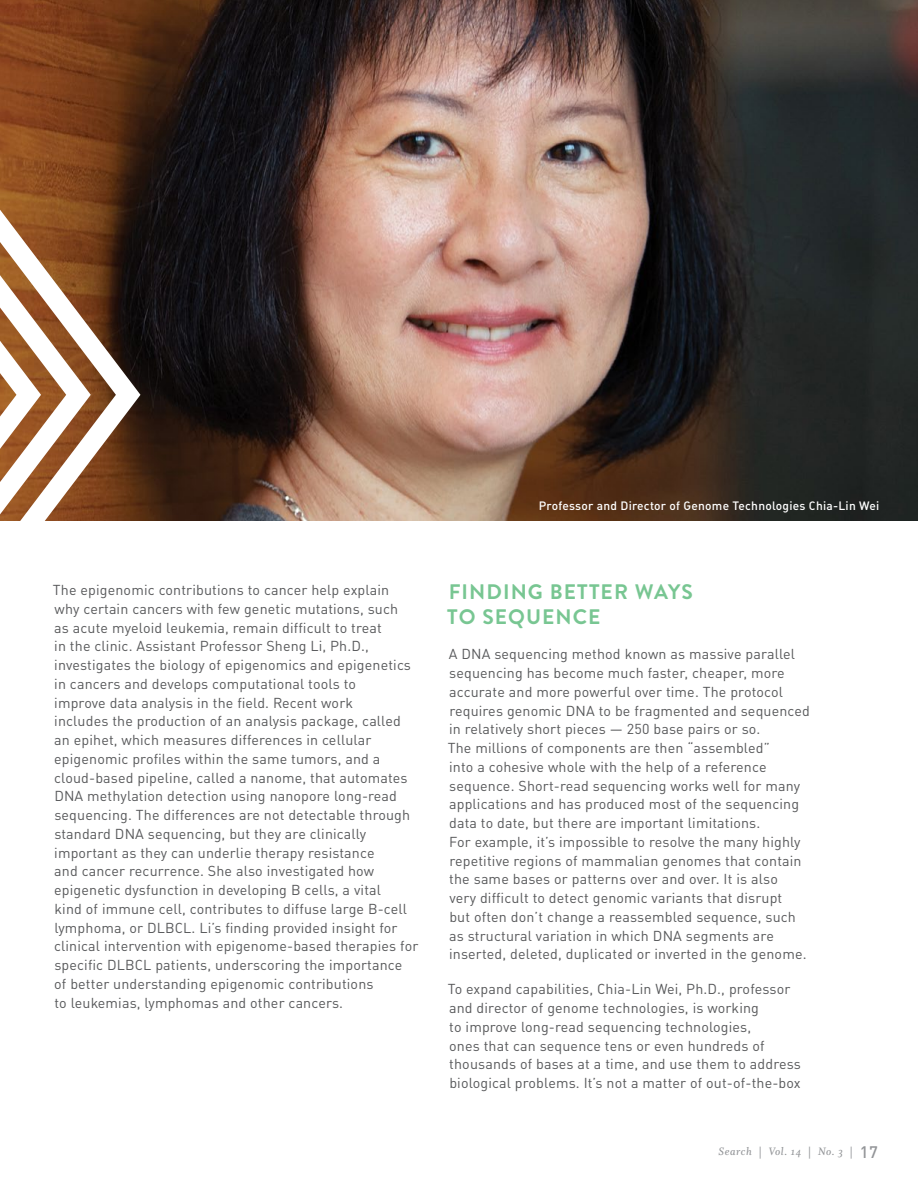
<style>
.page{position:relative;width:918px;height:1188px;background:#fff}
.page>*{position:absolute;margin:0;border:0;box-sizing:border-box;transform-origin:0 0}
.t1{font:700 21px/25.5px "Brandon Grotesque";letter-spacing:.05em;color:#78c692}
.t2{font:14.25px/18.8px "DINOT";letter-spacing:.01em;color:#58595b}
.t3{font:500 12px "DINOT";letter-spacing:.02em;color:#fff}
.t4{font:12px "Whitman Semibold Italic Os F";letter-spacing:.05em;color:#939598}
.s1{font-family:"DINOT";font-weight:500;font-size:16.5px}
</style>
<div class="page">
<img style="left:0;top:0;width:918px;height:521px">
<svg style="left:0;top:210px;width:140px;height:311px"></svg>
<p class="t3" style="left:539px;top:498px;width:342px">Professor and Director of Genome Technologies Chia-Lin Wei</p>
<p class="t2" style="left:53px;top:580px;width:367px">The epigenomic contributions to cancer help explain<br>why certain cancers with few genetic mutations, such<br>as acute myeloid leukemia, remain difficult to treat<br>in the clinic. Assistant Professor Sheng Li, Ph.D., investigates the biology of epigenomics and epigenetics in cancers and develops computational tools to<br>improve data analysis in the field. Recent work<br>includes the production of an analysis package, called an epihet, which measures differences in cellular epigenomic profiles within the same tumors, and a cloud‑based pipeline, called a nanome, that automates DNA methylation detection using nanopore long-read sequencing. The differences are not detectable through standard DNA sequencing, but they are clinically important as they can underlie therapy resistance<br>and cancer recurrence. She also investigated how epigenetic dysfunction in developing B cells, a vital<br>kind of immune cell, contributes to diffuse large B-cell lymphoma, or DLBCL. Li’s finding provided insight for clinical intervention with epigenome-based therapies for specific DLBCL patients, underscoring the importance<br>of better understanding epigenomic contributions<br>to leukemias, lymphomas and other cancers.</p>
<h1 class="t1" style="left:447px;top:579px;width:247px">FINDING BETTER WAYS<br>TO SEQUENCE</h1>
<p class="t2" style="left:448px;top:645px;width:364px">A DNA sequencing method known as massive parallel sequencing has become much faster, cheaper, more accurate and more powerful over time. The protocol requires genomic DNA to be fragmented and sequenced in relatively short pieces — 250 base pairs or so.<br>The millions of components are then “assembled”<br>into a cohesive whole with the help of a reference sequence. Short-read sequencing works well for many applications and has produced most of the sequencing data to date, but there are important limitations.<br>For example, it’s impossible to resolve the many highly repetitive regions of mammalian genomes that contain the same bases or patterns over and over. It is also<br>very difficult to detect genomic variants that disrupt<br>but often don’t change a reassembled sequence, such as structural variation in which DNA segments are inserted, deleted, duplicated or inverted in the genome.</p>
<p class="t2" style="left:448px;top:980px;width:355px">To expand capabilities, Chia-Lin Wei, Ph.D., professor and director of genome technologies, is working<br>to improve long-read sequencing technologies,<br>ones that can sequence tens or even hundreds of thousands of bases at a time, and use them to address biological problems. It’s not a matter of out-of-the-box</p>
<p class="t4" style="left:718px;top:1145px;width:161px">Search | Vol. 14 | No. 3 | <span class="s1">17</span></p>
</div>
